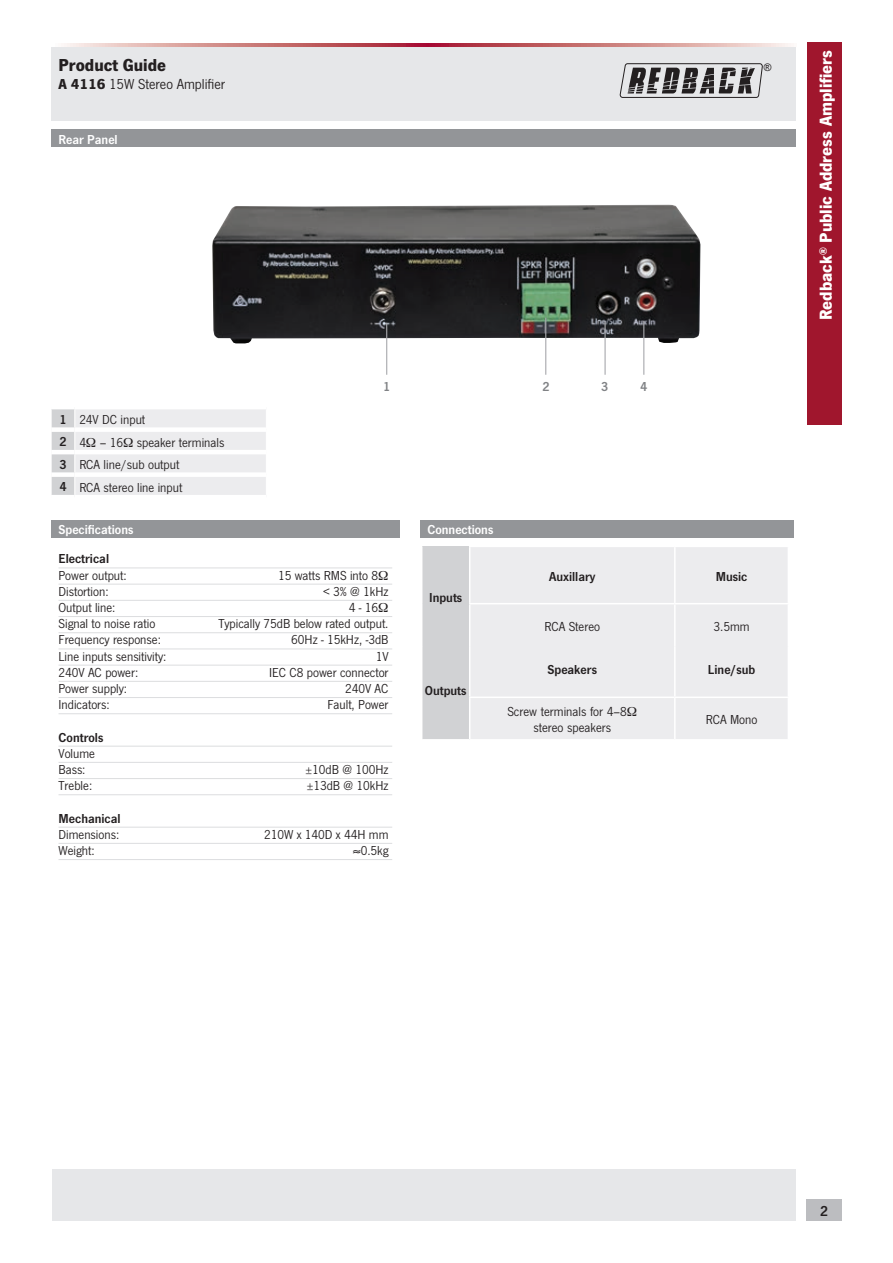
<style>
.page{position:relative;width:893px;height:1263px;background:#fff}
.page>*{position:absolute;margin:0;border:0;box-sizing:border-box;transform-origin:0 0}
.t1{font:700 18px "News Got T";color:#fff}
.t2{font:700 18px "News Got T";color:#231f20}
.t3{font:15px "News Got T";color:#231f20}
.t4{font:600 15px "News Got T";color:#231f20}
.t5{font:13.5px/22.5px "News Got T";color:#231f20}
.t6{font:600 13.5px "News Got T";color:#231f20}
.t7{font:600 13.5px "News Got T";color:#fff}
.t8{font:600 13.5px "News Got T";color:#808285}
.t9{font:10.35px "Arial";color:#231f20}
.s1{font-weight:700}
.s2{font-weight:600}
</style>
<div class="page">
<hr style="left:59px;top:567px;width:333px;height:1px;background:#dcdddf">
<hr style="left:59px;top:584px;width:333px;height:1px;background:#dcdddf">
<hr style="left:59px;top:600px;width:333px;height:1px;background:#dcdddf">
<hr style="left:59px;top:616px;width:333px;height:1px;background:#dcdddf">
<hr style="left:59px;top:632px;width:333px;height:1px;background:#dcdddf">
<hr style="left:59px;top:648px;width:333px;height:1px;background:#dcdddf">
<hr style="left:59px;top:665px;width:333px;height:1px;background:#dcdddf">
<hr style="left:59px;top:681px;width:333px;height:1px;background:#dcdddf">
<hr style="left:59px;top:697px;width:333px;height:1px;background:#dcdddf">
<hr style="left:59px;top:713px;width:333px;height:1px;background:#dcdddf">
<hr style="left:59px;top:746px;width:333px;height:1px;background:#dcdddf">
<hr style="left:59px;top:762px;width:333px;height:1px;background:#dcdddf">
<hr style="left:59px;top:778px;width:333px;height:1px;background:#dcdddf">
<hr style="left:59px;top:794px;width:333px;height:1px;background:#dcdddf">
<hr style="left:59px;top:827px;width:333px;height:1px;background:#dcdddf">
<hr style="left:59px;top:843px;width:333px;height:1px;background:#dcdddf">
<hr style="left:59px;top:859px;width:333px;height:1px;background:#dcdddf">
<div style="left:51px;top:520px;width:349px;height:17px;background:#939598"></div>
<img style="left:212px;top:205px;width:488px;height:138px">
<div style="left:51px;top:130px;width:744px;height:17px;background:#939598"></div>
<div style="left:51px;top:44px;width:745px;height:77px;background:#e6e7e9"></div>
<div style="left:807px;top:43px;width:35px;height:382px;background:#a0162d"></div>
<svg style="left:619px;top:63px;width:144px;height:35px"></svg>
<div style="left:420px;top:520px;width:373px;height:17px;background:#939598"></div>
<div style="left:422px;top:640px;width:48px;height:100px;background:#d1d2d4"></div>
<hr style="left:421px;top:739px;width:49px;height:1px;background:#fff">
<hr style="left:469px;top:698px;width:1px;height:41px;background:#fff">
<hr style="left:469px;top:640px;width:1px;height:56px;background:#fff">
<hr style="left:469px;top:696px;width:206px;height:2px;background:#fff">
<hr style="left:386px;top:323px;width:1px;height:52px;background:#a8a9ad">
<hr style="left:545px;top:318px;width:1px;height:57px;background:#a8a9ad">
<hr style="left:643px;top:321px;width:1px;height:54px;background:#a8a9ad">
<hr style="left:604px;top:321px;width:2px;height:54px;background:#a8a9ad">
<div style="left:422px;top:546px;width:48px;height:100px;background:#d1d2d4"></div>
<hr style="left:469px;top:604px;width:1px;height:42px;background:#fff">
<hr style="left:469px;top:546px;width:206px;height:1px;background:#fff">
<hr style="left:469px;top:547px;width:1px;height:56px;background:#fff">
<hr style="left:469px;top:603px;width:206px;height:1px;background:#fff">
<div style="left:52px;top:1169px;width:744px;height:51px;background:#e6e7e9"></div>
<div style="left:806px;top:1199px;width:36px;height:21px;background:#bcbdc0"></div>
<svg style="left:52px;top:43px;width:744px;height:3px;background:#ce8385"></svg>
<div style="left:470px;top:547px;width:318px;height:192px;background:#ececee"></div>
<svg style="left:51px;top:409px;width:215px;height:86px"></svg>
<h1 class="t2" style="left:59px;top:54px;width:109px">Product Guide</h1>
<p class="t3" style="left:59px;top:75px;width:168px"><span class="s1">A 4116</span> 15W Stereo Amplifier</p>
<p class="t7" style="left:59px;top:131px;width:61px">Rear Panel</p>
<p class="t5" style="left:59px;top:408px;width:167px"><span class="s2">1</span> 24V DC input<br><span class="s2">2</span> 4 – 16 speaker terminals<br><span class="s2">3</span> RCA line/sub output<br><span class="s2">4</span> RCA stereo line input</p>
<p class="t7" style="left:59px;top:522px;width:76px">Specifications</p>
<p class="t9" style="left:764px;top:61px;width:9px">®</p>
<p class="t8" style="left:383px;top:378px;width:9px">1</p>
<p class="t8" style="left:543px;top:378px;width:9px">2</p>
<p class="t8" style="left:601px;top:378px;width:9px">3</p>
<p class="t8" style="left:640px;top:378px;width:9px">4</p>
<p class="t7" style="left:427px;top:522px;width:67px">Connections</p>
<p class="t6" style="left:59px;top:551px;width:52px">Electrical</p>
<p class="t5" style="left:59px;top:563px;width:70px">Power output:</p>
<p class="t5" style="left:278px;top:563px;width:102px">15 watts RMS into 8</p>
<p class="t5" style="left:59px;top:580px;width:52px">Distortion:</p>
<p class="t5" style="left:323px;top:580px;width:67px">&lt; 3% @ 1kHz</p>
<p class="t5" style="left:59px;top:596px;width:59px">Output line:</p>
<p class="t5" style="left:349px;top:596px;width:31px">4 - 16</p>
<p class="t5" style="left:59px;top:612px;width:98px">Signal to noise ratio</p>
<p class="t5" style="left:218px;top:612px;width:172px">Typically 75dB below rated output.</p>
<p class="t5" style="left:59px;top:628px;width:104px">Frequency response:</p>
<p class="t5" style="left:291px;top:628px;width:99px">60Hz - 15kHz, -3dB</p>
<p class="t5" style="left:59px;top:644px;width:109px">Line inputs sensitivity:</p>
<p class="t5" style="left:376px;top:644px;width:14px">1V</p>
<p class="t5" style="left:59px;top:661px;width:81px">240V AC power:</p>
<p class="t5" style="left:269px;top:661px;width:121px">IEC C8 power connector</p>
<p class="t5" style="left:59px;top:677px;width:70px">Power supply:</p>
<p class="t5" style="left:345px;top:677px;width:45px">240V AC</p>
<p class="t5" style="left:59px;top:693px;width:53px">Indicators:</p>
<p class="t5" style="left:327px;top:693px;width:63px">Fault, Power</p>
<p class="t6" style="left:59px;top:729px;width:46px">Controls</p>
<p class="t5" style="left:59px;top:745px;width:38px;line-height:16.2px">Volume<br>Bass:</p>
<p class="t5" style="left:306px;top:758px;width:84px">±10dB @ 100Hz</p>
<p class="t5" style="left:59px;top:774px;width:35px">Treble:</p>
<p class="t5" style="left:307px;top:774px;width:83px">±13dB @ 10kHz</p>
<p class="t6" style="left:59px;top:810px;width:64px">Mechanical</p>
<p class="t5" style="left:59px;top:823px;width:62px">Dimensions:</p>
<p class="t5" style="left:264px;top:823px;width:126px">210W x 140D x 44H mm</p>
<p class="t5" style="left:59px;top:839px;width:38px">Weight:</p>
<p class="t5" style="left:353px;top:839px;width:37px">≈0.5kg</p>
<p class="t6" style="left:429px;top:589px;width:35px">Inputs</p>
<p class="t6" style="left:425px;top:683px;width:43px">Outputs</p>
<p class="t6" style="left:549px;top:568px;width:48px">Auxillary</p>
<p class="t6" style="left:716px;top:568px;width:33px">Music</p>
<p class="t5" style="left:544px;top:615px;width:57px">RCA Stereo</p>
<p class="t5" style="left:713px;top:615px;width:38px">3.5mm</p>
<p class="t6" style="left:547px;top:662px;width:51px">Speakers</p>
<p class="t6" style="left:708px;top:662px;width:49px">Line/sub</p>
<p class="t5" style="left:533px;top:703px;width:95px;line-height:16.2px;text-indent:-26px">Screw terminals for 4–8 stereo speakers</p>
<p class="t5" style="left:706px;top:708px;width:53px">RCA Mono</p>
<h1 class="t1" style="left:815px;top:320px;width:272px;rotate:-90deg">Redback<sup>®</sup> Public Address Amplifiers</h1>
<p class="t4" style="left:820px;top:1202px;width:9px">2</p>
</div>
